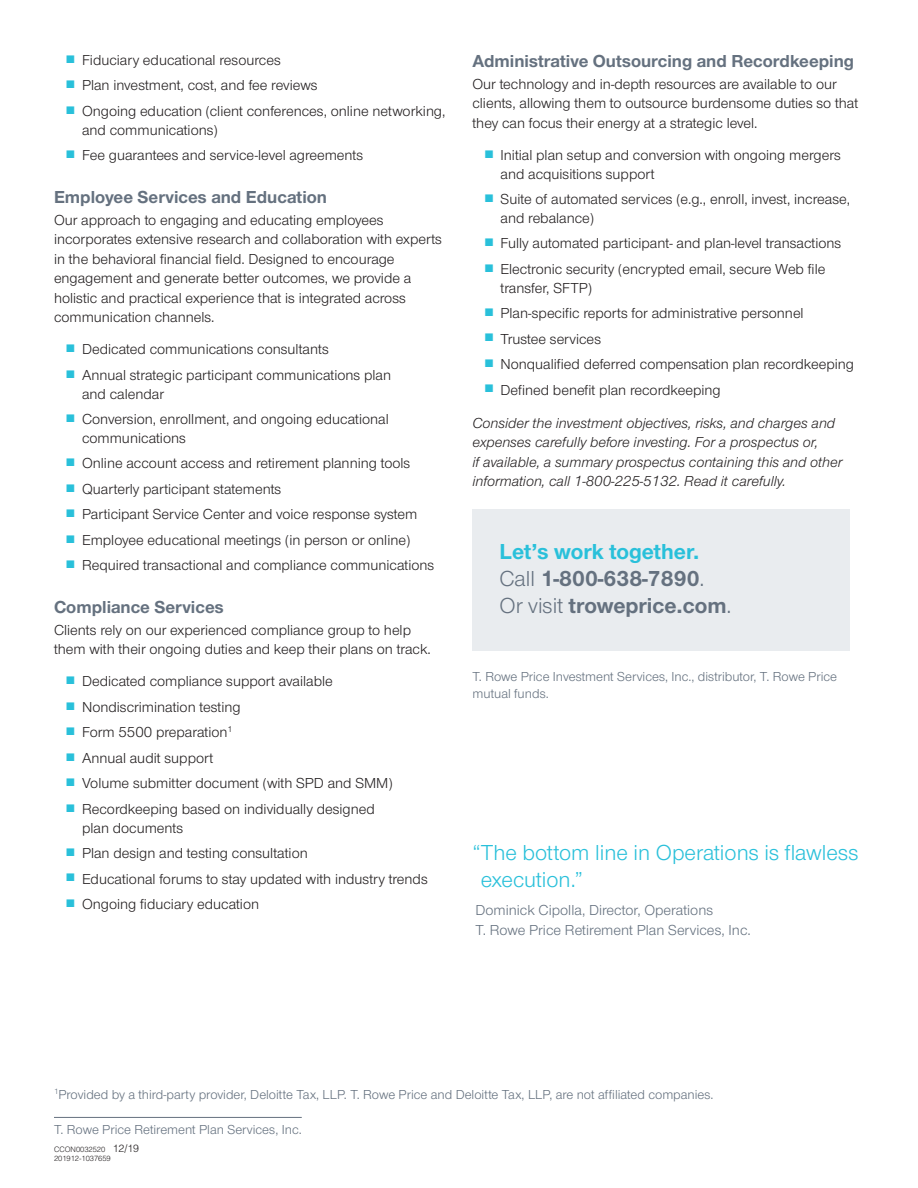
<style>
.page{position:relative;width:918px;height:1188px;background:#fff}
.page>*{position:absolute;margin:0;border:0;box-sizing:border-box;transform-origin:0 0}
.t1{font:22.5px/27px "Nimbus Sans Novus";color:#29c0da}
.t2{font:700 22.5px/27px "Nimbus Sans Novus";color:#65717f}
.t3{font:700 22.5px "Nimbus Sans Novus";color:#29c0da}
.Subhead{font:700 18px "Nimbus Sans Novus";color:#65717f}
.Body{font:15px/19.5px "Nimbus Sans Novus";color:#231f20}
.Body-2{font:italic 15px/19.5px "Nimbus Sans Novus";color:#231f20}
.Body-3{font:15px/19.5px "Nimbus Sans Novus";color:#65717f}
.t4{font:13.5px/16.5px "Nimbus Sans Novus";color:#65717f}
.t5{font:300 7.5px "Helvetica LT Std";color:#231f20}
.s1{font-weight:400}
.s2{font-size:10.5px}
</style>
<div class="page">
<hr style="left:54px;top:1117px;width:248px;height:1px;background:#65717f">
<div style="left:472px;top:509px;width:378px;height:142px;background:#e9ecef"></div>
<p class="Body" style="left:82px;top:50px;width:200px">Fiduciary educational resources</p>
<p class="Body" style="left:82px;top:75px;width:237px">Plan investment, cost, and fee reviews</p>
<p class="Body" style="left:82px;top:101px;width:365px;line-height:18.8px">Ongoing education (client conferences, online networking, and communications)</p>
<p class="Body" style="left:82px;top:145px;width:283px">Fee guarantees and service-level agreements</p>
<p class="Subhead" style="left:54px;top:185px;width:275px">Employee Services and Education</p>
<p class="Body" style="left:54px;top:209px;width:390px">Our approach to engaging and educating employees incorporates extensive research and collaboration with experts in the behavioral financial field. Designed to encourage engagement and generate better outcomes, we provide a holistic and practical experience that is integrated across communication channels.</p>
<p class="Body" style="left:82px;top:339px;width:248px">Dedicated communications consultants</p>
<p class="Body" style="left:82px;top:365px;width:310px;line-height:18.8px">Annual strategic participant communications plan and calendar</p>
<p class="Body" style="left:82px;top:409px;width:308px;line-height:18.8px">Conversion, enrollment, and ongoing educational communications</p>
<p class="Body" style="left:82px;top:453px;width:330px">Online account access and retirement planning tools</p>
<p class="Body" style="left:82px;top:479px;width:201px">Quarterly participant statements</p>
<p class="Body" style="left:82px;top:504px;width:337px">Participant Service Center and voice response system</p>
<p class="Body" style="left:82px;top:530px;width:330px">Employee educational meetings (in person or online)</p>
<p class="Body" style="left:82px;top:555px;width:354px">Required transactional and compliance communications</p>
<p class="Subhead" style="left:54px;top:595px;width:171px">Compliance Services</p>
<p class="Body" style="left:54px;top:620px;width:378px">Clients rely on our experienced compliance group to help them with their ongoing duties and keep their plans on track.</p>
<p class="Body" style="left:82px;top:671px;width:252px">Dedicated compliance support available</p>
<p class="Body" style="left:82px;top:697px;width:160px">Nondiscrimination testing</p>
<p class="Body" style="left:82px;top:722px;width:152px">Form 5500 preparation<sup>1</sup></p>
<p class="Body" style="left:82px;top:748px;width:133px">Annual audit support</p>
<p class="Body" style="left:82px;top:773px;width:312px">Volume submitter document (with SPD and SMM)</p>
<p class="Body" style="left:82px;top:799px;width:294px;line-height:18.8px">Recordkeeping based on individually designed plan documents</p>
<p class="Body" style="left:82px;top:843px;width:227px">Plan design and testing consultation</p>
<p class="Body" style="left:82px;top:869px;width:347px">Educational forums to stay updated with industry trends</p>
<p class="Body" style="left:82px;top:894px;width:179px">Ongoing fiduciary education</p>
<p class="Subhead" style="left:472px;top:49px;width:383px">Administrative Outsourcing and Recordkeeping</p>
<p class="Body" style="left:472px;top:73px;width:387px">Our technology and in-depth resources are available to our clients, allowing them to outsource burdensome duties so that they can focus their energy at a strategic level.</p>
<p class="Body" style="left:501px;top:145px;width:342px;line-height:18.8px">Initial plan setup and conversion with ongoing mergers and acquisitions support</p>
<p class="Body" style="left:501px;top:189px;width:351px;line-height:18.8px">Suite of automated services (e.g., enroll, invest, increase, and rebalance)</p>
<p class="Body" style="left:501px;top:233px;width:342px">Fully automated participant- and plan-level transactions</p>
<p class="Body" style="left:501px;top:259px;width:326px;line-height:18.8px">Electronic security (encrypted email, secure Web file transfer, SFTP)</p>
<p class="Body" style="left:501px;top:303px;width:305px">Plan-specific reports for administrative personnel</p>
<p class="Body" style="left:501px;top:328px;width:102px">Trustee services</p>
<p class="Body" style="left:501px;top:354px;width:355px">Nonqualified deferred compensation plan recordkeeping</p>
<p class="Body" style="left:501px;top:379px;width:222px">Defined benefit plan recordkeeping</p>
<p class="Body-2" style="left:472px;top:412px;width:371px">Consider the investment objectives, risks, and charges and expenses carefully before investing. For a prospectus or,<br>if available, a summary prospectus containing this and other information, call 1-800-225-5132. Read it carefully.</p>
<p class="t3" style="left:500px;top:537px;width:201px">Let’s work together.</p>
<p class="t2" style="left:499px;top:564px;width:233px"><span class="s1">Call</span> 1-800-638-7890<span class="s1">.<br>Or visit</span> troweprice.com<span class="s1">.</span></p>
<p class="t4" style="left:472px;top:668px;width:366px">T. Rowe Price Investment Services, Inc., distributor, T. Rowe Price mutual funds.</p>
<p class="t1" style="left:481px;top:839px;width:379px;text-indent:-8px">“The bottom line in Operations is flawless execution.”</p>
<p class="Body-3" style="left:476px;top:900px;width:277px">Dominick Cipolla, Director, Operations<br>T. Rowe Price Retirement Plan Services, Inc.</p>
<p class="t4" style="left:54px;top:1086px;width:661px"><sup>1</sup>Provided by a third-party provider, Deloitte Tax, LLP. T. Rowe Price and Deloitte Tax, LLP, are not affiliated companies.</p>
<p class="t4" style="left:54px;top:1121px;width:249px">T. Rowe Price Retirement Plan Services, Inc.</p>
<p class="t5" style="left:54px;top:1145px;width:87px">CCON0032520 <span class="s2">12/19</span></p>
<p class="t5" style="left:54px;top:1154px;width:58px">201912-1037659</p>
</div>
